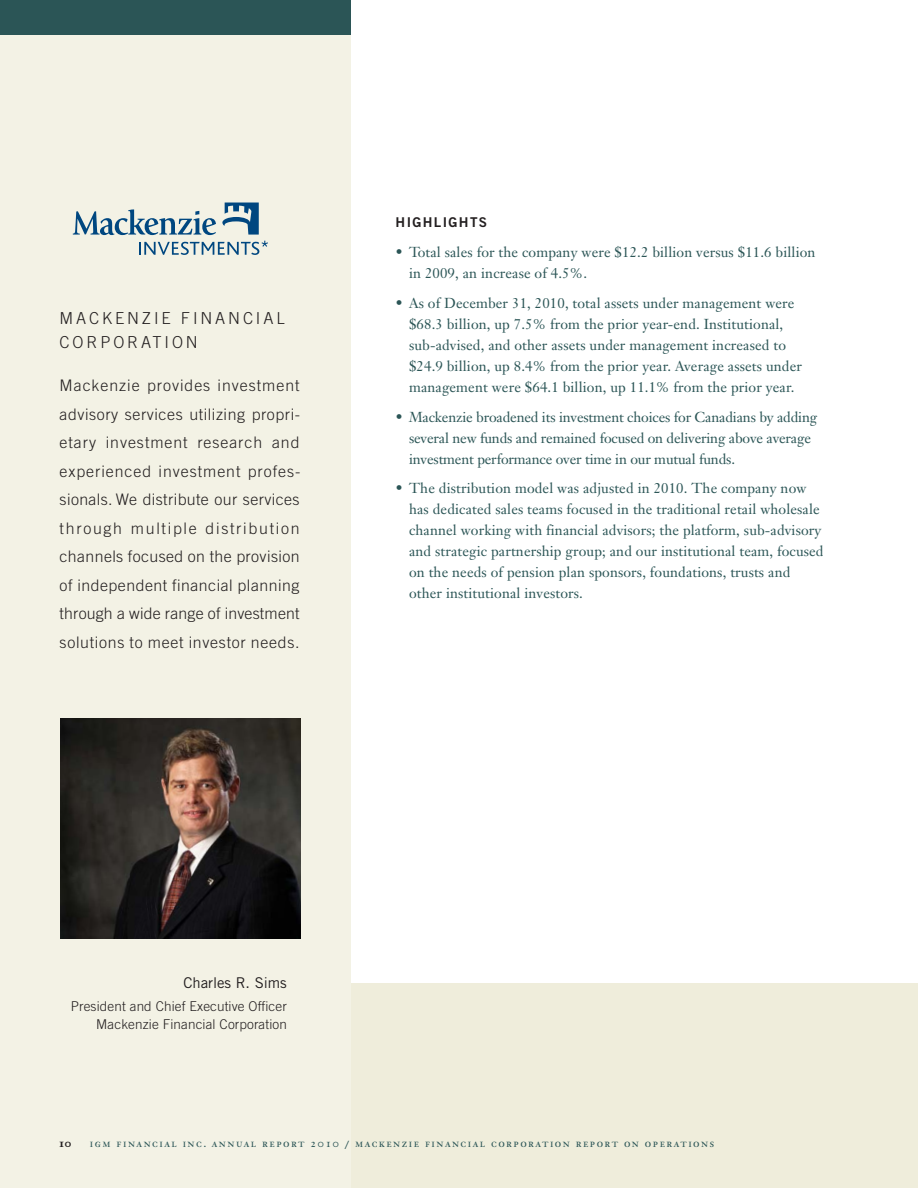
<style>
.page{position:relative;width:918px;height:1188px;background:#fff}
.page>*{position:absolute;margin:0;border:0;box-sizing:border-box;transform-origin:0 0}
.t1{font:300 16.5px/24px "Trade Gothic";letter-spacing:.175em;color:#231f20}
.t2{font:300 15.9px/28.5px "Trade Gothic";letter-spacing:.045em;color:#231f20;text-align:justify}
.t3{font:14.85px "Trade Gothic";color:#231f20}
.t4{font:14.25px/21px "Janson Text";letter-spacing:.01em;color:#2b5556}
.t5{font:14.25px/21px "Janson Text";letter-spacing:-.01em;color:#2b5556}
.t6{font:300 13.5px/18px "Trade Gothic";letter-spacing:.01em;color:#231f20;text-align:right}
.t7{font:13.5px "Trade Gothic Bold Two";letter-spacing:.1em;color:#231f20}
.t8{font:11.7px "Janson Text Roman SC";letter-spacing:.125em;color:#2b5556}
.t9{font:11.7px "Janson Text Bold Os F";color:#231f20}
</style>
<div class="page">
<div style="left:0;top:984px;width:918px;height:204px;background:#efeddb"></div>
<div style="left:0;top:0;width:351px;height:1188px;background:#f3f2e5"></div>
<img style="left:61px;top:719px;width:239px;height:220px">
<div style="left:0;top:0;width:351px;height:34px;background:#2b5556"></div>
<svg style="left:73px;top:209px;width:143px;height:26px"></svg>
<svg style="left:222px;top:203px;width:37px;height:32px"></svg>
<svg style="left:139px;top:241px;width:129px;height:14px"></svg>
<p class="t1" style="left:60px;top:307px;width:227px">MACKENZIE FINANCIAL<br>CORPORATION</p>
<p class="t2" style="left:60px;top:373px;width:242px">Mackenzie provides investment advisory services utilizing propri&shy;etary investment research and experienced investment profes&shy;sionals. We distribute our services through multiple distribution channels focused on the provision of independent financial planning through a wide range of investment solutions to meet investor needs.</p>
<p class="t7" style="left:396px;top:217px;width:93px">HIGHLIGHTS</p>
<p class="t4" style="left:409px;top:243px;width:408px;text-indent:-14px">• Total sales for the company were $12.2 billion versus $11.6 billion in 2009, an increase of 4.5%.</p>
<p class="t4" style="left:409px;top:294px;width:394px;text-indent:-14px">• As of December 31, 2010, total assets under management were $68.3 billion, up 7.5% from the prior year-end. Institutional, sub-advised, and other assets under management increased to $24.9 billion, up 8.4% from the prior year. Average assets under management were $64.1 billion, up 11.1% from the prior year.</p>
<p class="t5" style="left:409px;top:407px;width:410px;text-indent:-14px">• Mackenzie broadened its investment choices for Canadians by adding several new funds and remained focused on delivering above average investment performance over time in our mutual funds.</p>
<p class="t4" style="left:409px;top:479px;width:416px;text-indent:-14px">• The distribution model was adjusted in 2010. The company now has dedicated sales teams focused in the traditional retail wholesale channel working with financial advisors; the platform, sub-advisory and strategic partnership group; and our institutional team, focused on the needs of pension plan sponsors, foundations, trusts and other institutional investors.</p>
<p class="t3" style="left:183px;top:978px;width:105px">Charles R. Sims</p>
<p class="t6" style="left:71px;top:998px;width:218px">President and Chief Executive Officer<br>Mackenzie Financial Corporation</p>
<p class="t9" style="left:58px;top:1138px;width:14px">10</p>
<p class="t8" style="left:90px;top:1139px;width:626px">igm financial inc. annual report 2010 / mackenzie financial corporation report on operations</p>
</div>
